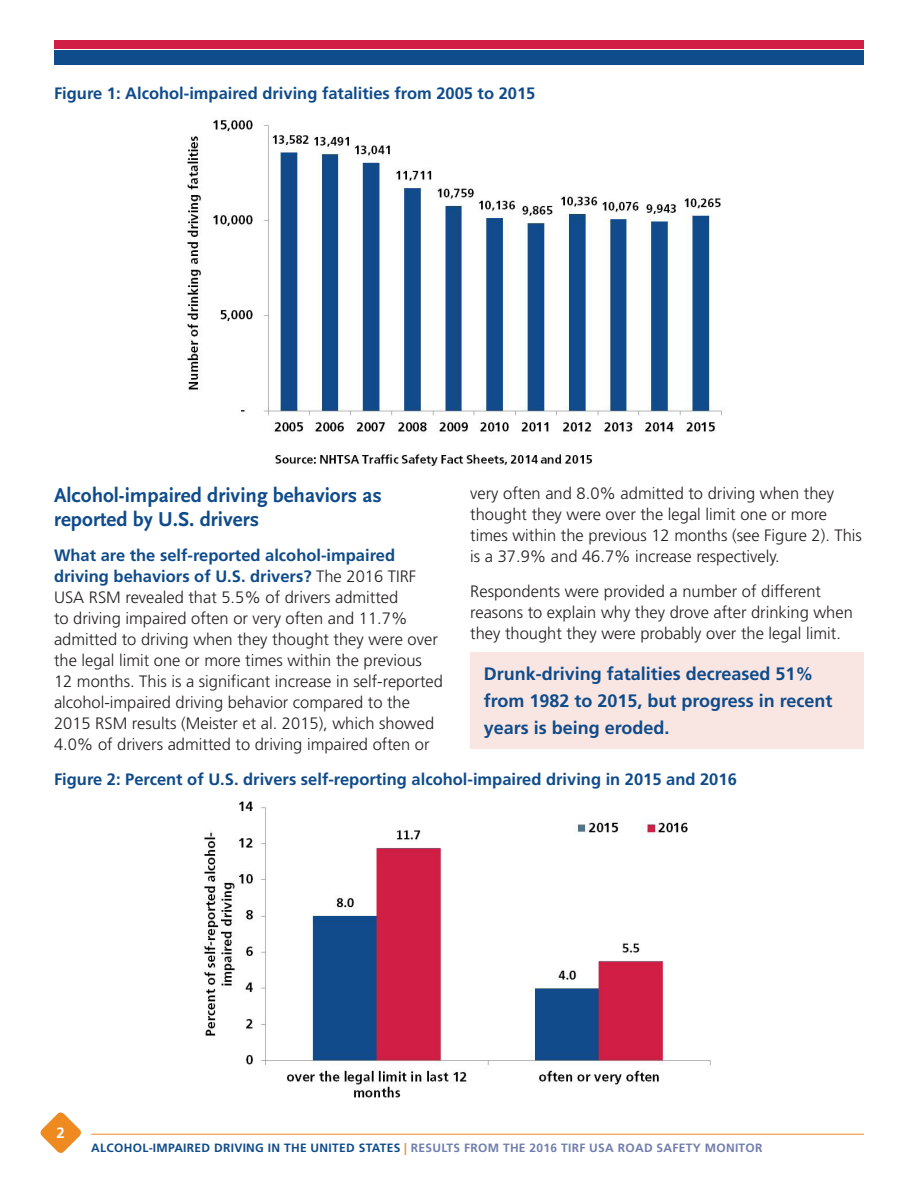
<style>
.page{position:relative;width:918px;height:1188px;background:#fff}
.page>*{position:absolute;margin:0;border:0;box-sizing:border-box;transform-origin:0 0}
.t1{font:700 21px/24px "Scala Sans OT";color:#0f4b8b}
.t2{font:700 18px/27px "Frutiger LT Std";color:#0f4b8b}
.t3{font:300 16.5px/21px "Frutiger LT Std";color:#231f20}
.t4{font:700 16.5px "Frutiger LT Std";color:#0f4b8b}
.t5{font:700 15px "Frutiger LT Std";color:#fff}
.t6{font:700 12px "Frutiger LT Std";letter-spacing:.025em;color:#717ead}
.s1{font-weight:700;color:#0f4b8b}
.s2{color:#0f4b8b}
.s3{color:#ef8a21}
</style>
<div class="page">
<hr style="left:91px;top:1134px;width:773px;height:1px;background:#ef8a21">
<svg style="left:40px;top:1112px;width:41px;height:41px"></svg>
<div style="left:54px;top:40px;width:810px;height:10px;background:#d11e45"></div>
<div style="left:54px;top:50px;width:810px;height:15px;background:#0e4c8b"></div>
<img style="left:204px;top:801px;width:507px;height:297px">
<img style="left:187px;top:120px;width:535px;height:346px">
<div style="left:470px;top:652px;width:394px;height:97px;background:#f9e6e2"></div>
<p class="t4" style="left:54px;top:83px;width:483px">Figure 1: Alcohol-impaired driving fatalities from 2005 to 2015</p>
<p class="t1" style="left:54px;top:484px;width:329px">Alcohol-impaired driving behaviors as reported by U.S. drivers</p>
<p class="t3" style="left:54px;top:545px;width:391px"><span class="s1">What are the self-reported alcohol-impaired driving behaviors of U.S. drivers?</span> The 2016 TIRF USA RSM revealed that 5.5% of drivers admitted<br>to driving impaired often or very often and 11.7% admitted to driving when they thought they were over the legal limit one or more times within the previous 12 months. This is a significant increase in self-reported alcohol-impaired driving behavior compared to the 2015 RSM results (Meister et al. 2015), which showed 4.0% of drivers admitted to driving impaired often or</p>
<p class="t3" style="left:470px;top:483px;width:393px">very often and 8.0% admitted to driving when they thought they were over the legal limit one or more times within the previous 12 months (see Figure 2). This is a 37.9% and 46.7% increase respectively.</p>
<p class="t3" style="left:470px;top:581px;width:384px">Respondents were provided a number of different reasons to explain why they drove after drinking when they thought they were probably over the legal limit.</p>
<p class="t2" style="left:484px;top:661px;width:350px">Drunk-driving fatalities decreased 51% from 1982 to 2015, but progress in recent years is being eroded.</p>
<p class="t4" style="left:54px;top:769px;width:684px">Figure 2: Percent of U.S. drivers self-reporting alcohol-impaired driving in 2015 and 2016</p>
<p class="t5" style="left:57px;top:1124px;width:10px">2</p>
<p class="t6" style="left:91px;top:1141px;width:673px"><span class="s2">ALCOHOL-IMPAIRED DRIVING IN THE UNITED STATES</span> <span class="s3">|</span> RESULTS FROM THE 2016 TIRF USA ROAD SAFETY MONITOR</p>
</div>
